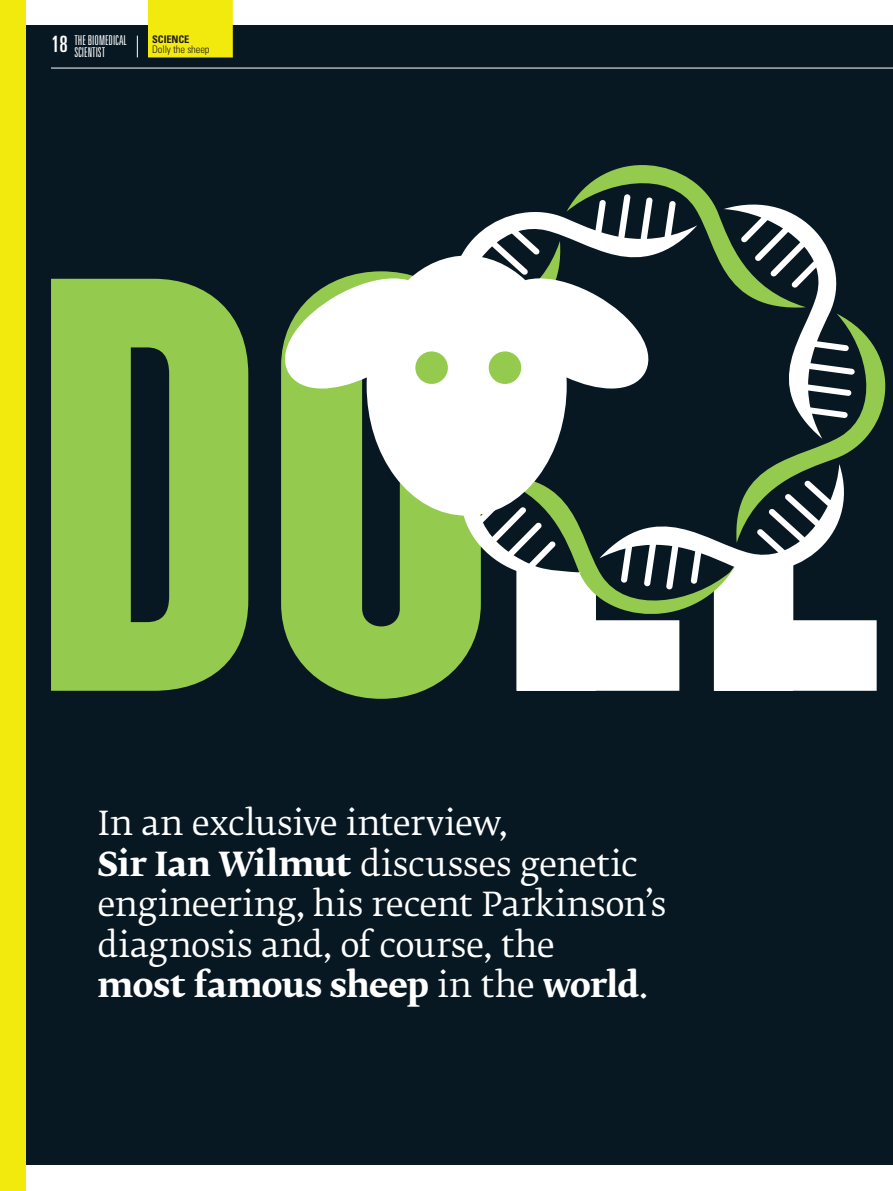
<style>
.page{position:relative;width:893px;height:1191px;background:#fff}
.page>*{position:absolute;margin:0;border:0;box-sizing:border-box;transform-origin:0 0}
.BS_Standfirst{font:33px/40.5px "Fedra Serif B Std";letter-spacing:-.005em;color:#fff}
.L__Master__Folio{font:ultra-condensed 22.5px "Univers";color:#fff}
.L__Master__BioMedic{font:300 ultra-condensed 13.5px "Univers";color:#fff}
.L__Master__Tab_Body{font:300 condensed 10.5px/9.9px "Univers";letter-spacing:-.01em;color:#231f20}
.s1{font-weight:700}
</style>
<div class="page">
<div style="left:26px;top:26px;width:867px;height:1139px;background:#071822"></div>
<svg style="left:281px;top:515px;width:141px;height:184px;fill:#94ca4e"></svg>
<svg style="left:51px;top:279px;width:197px;height:412px;fill:#94ca4e"></svg>
<div style="left:0;top:0;width:26px;height:1191px;background:#f2ea0c"></div>
<div style="left:148px;top:0;width:85px;height:57px;background:#f2ea0c"></div>
<svg style="left:137px;top:36px;width:1px;height:21px"></svg>
<hr style="left:51px;top:68px;width:842px;height:1px;background:#fff">
<svg style="left:387px;top:165px;width:499px;height:526px"></svg>
<svg style="left:281px;top:255px;width:372px;height:260px;fill:#fff"></svg>
<div style="left:489px;top:351px;width:32px;height:33px;background:#94ca4e;border-radius:50%"></div>
<div style="left:415px;top:351px;width:33px;height:33px;background:#94ca4e;border-radius:50%"></div>
<p class="L__Master__BioMedic" style="left:74px;top:34px;width:54px">THE BIOMEDICAL</p>
<p class="L__Master__BioMedic" style="left:74px;top:46px;width:32px">SCIENTIST</p>
<p class="L__Master__Folio" style="left:51px;top:31px;width:18px">18</p>
<p class="L__Master__Tab_Body" style="left:152px;top:35px;width:59px"><span class="s1">SCIENCE<br></span>Dolly the sheep</p>
<p class="BS_Standfirst" style="left:97px;top:805px;width:570px">In an exclusive interview,<br><span class="s1">Sir Ian Wilmut</span> discusses genetic engineering, his recent Parkinson’s diagnosis and, of course, the<br><span class="s1">most famous sheep</span> in the <span class="s1">world</span>.</p>
</div>
